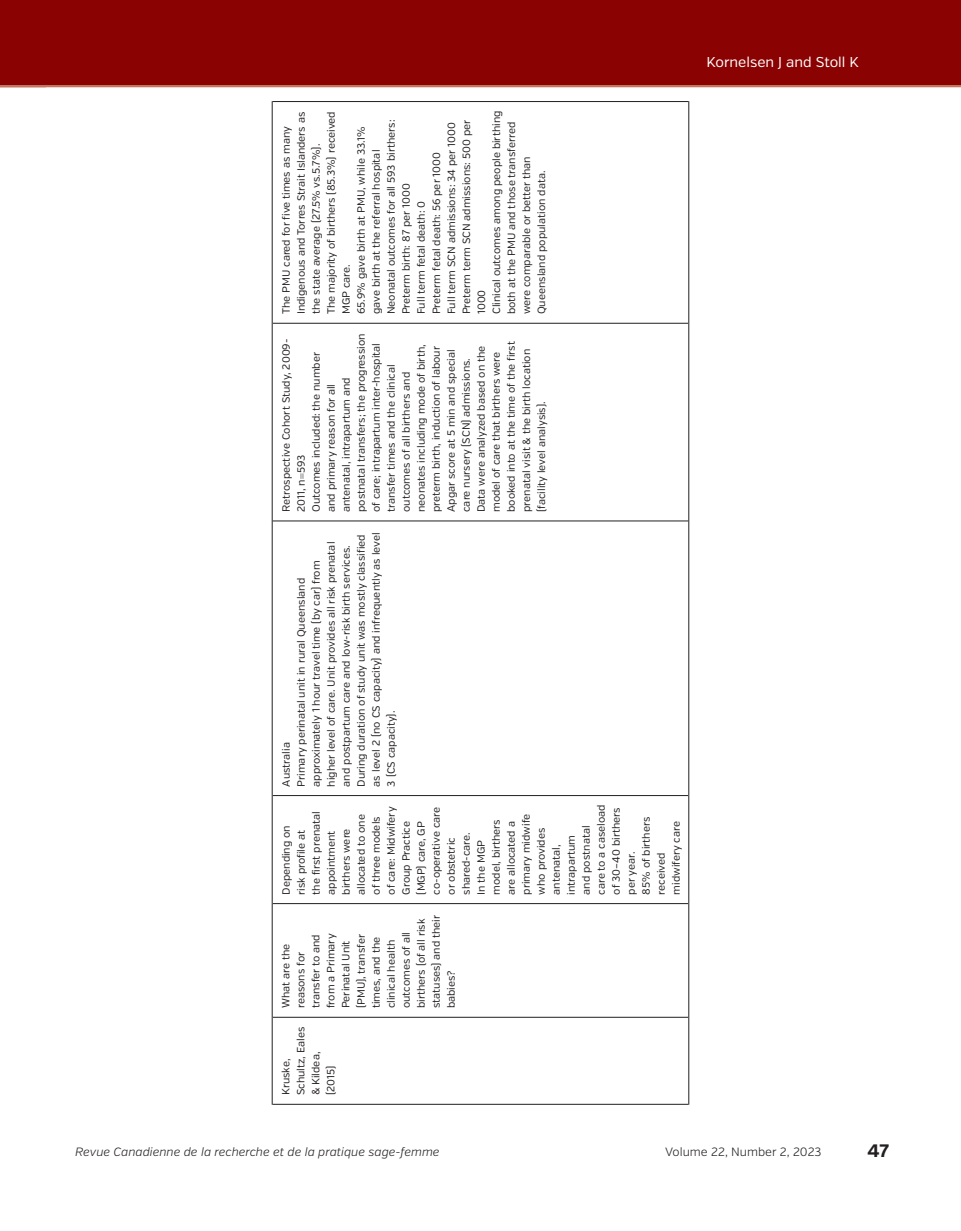
<style>
.page{position:relative;width:961px;height:1231px;background:#fff}
.page>*{position:absolute;margin:0;border:0;box-sizing:border-box;transform-origin:0 0}
.t1{font:700 18px "Verb";color:#231f20}
.t2{font:14.25px "Verb";color:#fff}
.t3{font:italic 300 12px "Verb";color:#231f20}
.t4{font:300 12px "Verb";color:#231f20}
.t5{font:10.5px/15px "Verb";color:#231f20}
</style>
<div class="page">
<hr style="left:0;top:84px;width:961px;height:3px;background:#c27660">
<div style="left:0;top:0;width:961px;height:84px;background:#8b0202"></div>
<hr style="left:272px;top:903px;width:1px;height:114px;background:#231f20">
<hr style="left:272px;top:795px;width:1px;height:108px;background:#231f20">
<hr style="left:272px;top:521px;width:1px;height:274px;background:#231f20">
<hr style="left:272px;top:323px;width:1px;height:198px;background:#231f20">
<hr style="left:272px;top:101px;width:1px;height:222px;background:#231f20">
<hr style="left:272px;top:1017px;width:1px;height:87px;background:#231f20">
<hr style="left:272px;top:1104px;width:416px;height:1px;background:#231f20">
<hr style="left:688px;top:1017px;width:1px;height:87px;background:#231f20">
<hr style="left:272px;top:1017px;width:416px;height:1px;background:#231f20">
<hr style="left:688px;top:903px;width:1px;height:114px;background:#231f20">
<hr style="left:272px;top:903px;width:416px;height:1px;background:#231f20">
<hr style="left:688px;top:795px;width:1px;height:108px;background:#231f20">
<hr style="left:272px;top:795px;width:416px;height:1px;background:#231f20">
<hr style="left:688px;top:521px;width:1px;height:274px;background:#231f20">
<hr style="left:272px;top:520px;width:416px;height:1px;background:#231f20">
<hr style="left:688px;top:323px;width:1px;height:198px;background:#231f20">
<hr style="left:272px;top:323px;width:416px;height:1px;background:#231f20">
<hr style="left:272px;top:101px;width:416px;height:1px;background:#231f20">
<hr style="left:688px;top:101px;width:1px;height:222px;background:#231f20">
<p class="t5" style="left:279px;top:314px;width:205px;rotate:-90deg">The PMU cared for five times as many<br>Indigenous and Torres Strait Islanders as the state average (27.5% vs.5.7%).<br>The majority of birthers (85.3%) received<br>MGP care.<br>65.9% gave birth at PMU, while 33.1% gave birth at the referral hospital<br>Neonatal outcomes for all 593 birthers:<br>Preterm birth: 87 per 1000<br>Full term fetal death: 0<br>Preterm fetal death: 56 per 1000<br>Full term SCN admissions: 34 per 1000<br>Preterm term SCN admissions: 500 per<br>1000<br>Clinical outcomes among people birthing both at the PMU and those transferred were comparable or better than<br>Queensland population data.</p>
<p class="t5" style="left:279px;top:512px;width:180px;rotate:-90deg">Retrospective Cohort Study, 2009-<br>2011, n 593<br>Outcomes included: the number and primary reason for all antenatal, intrapartum and postnatal transfers; the progression of care; intrapartum inter-hospital transfer times and the clinical outcomes of all birthers and neonates including mode of birth, preterm birth, induction of labour<br>Apgar score at 5 min and special care nursery (SCN) admissions.<br>Data were analyzed based on the model of care that birthers were booked into at the time of the first prenatal visit &amp; the birth location (facility level analysis).</p>
<p class="t5" style="left:279px;top:786px;width:255px;rotate:-90deg">Australia<br>Primary perinatal unit in rural Queensland approximately 1 hour travel time (by car) from higher level of care. Unit provides all risk prenatal and postpartum care and low-risk birth services.<br>During duration of study unit was mostly classified as level 2 (no CS capacity) and infrequently as level 3 (CS capacity).</p>
<p class="t5" style="left:279px;top:894px;width:92px;rotate:-90deg">Depending on<br>risk profile at<br>the first prenatal appointment birthers were allocated to one of three models of care: Midwifery<br>Group Practice (MGP) care, GP co-operative care or obstetric shared-care.<br>In the MGP model, birthers are allocated a primary midwife who provides antenatal, intrapartum<br>and postnatal care to a caseload of 30–40 birthers per year.<br>85% of birthers received midwifery care</p>
<p class="t5" style="left:278px;top:1008px;width:95px;rotate:-90deg">What are the reasons for transfer to and from a Primary<br>Perinatal Unit (PMU), transfer times, and the clinical health outcomes of all birthers (of all risk statuses) and their babies?</p>
<p class="t5" style="left:278px;top:1095px;width:70px;rotate:-90deg">Kruske,<br>Schultz, Eales &amp; Kildea, (2015)</p>
<h2 class="t2" style="left:706px;top:54px;width:154px">Kornelsen J and Stoll K</h2>
<p class="t3" style="left:75px;top:1144px;width:366px">Revue Canadienne de la recherche et de la pratique sage-femme</p>
<p class="t4" style="left:665px;top:1144px;width:158px">Volume 22, Number 2, 2023</p>
<h1 class="t1" style="left:867px;top:1139px;width:23px">47</h1>
</div>
